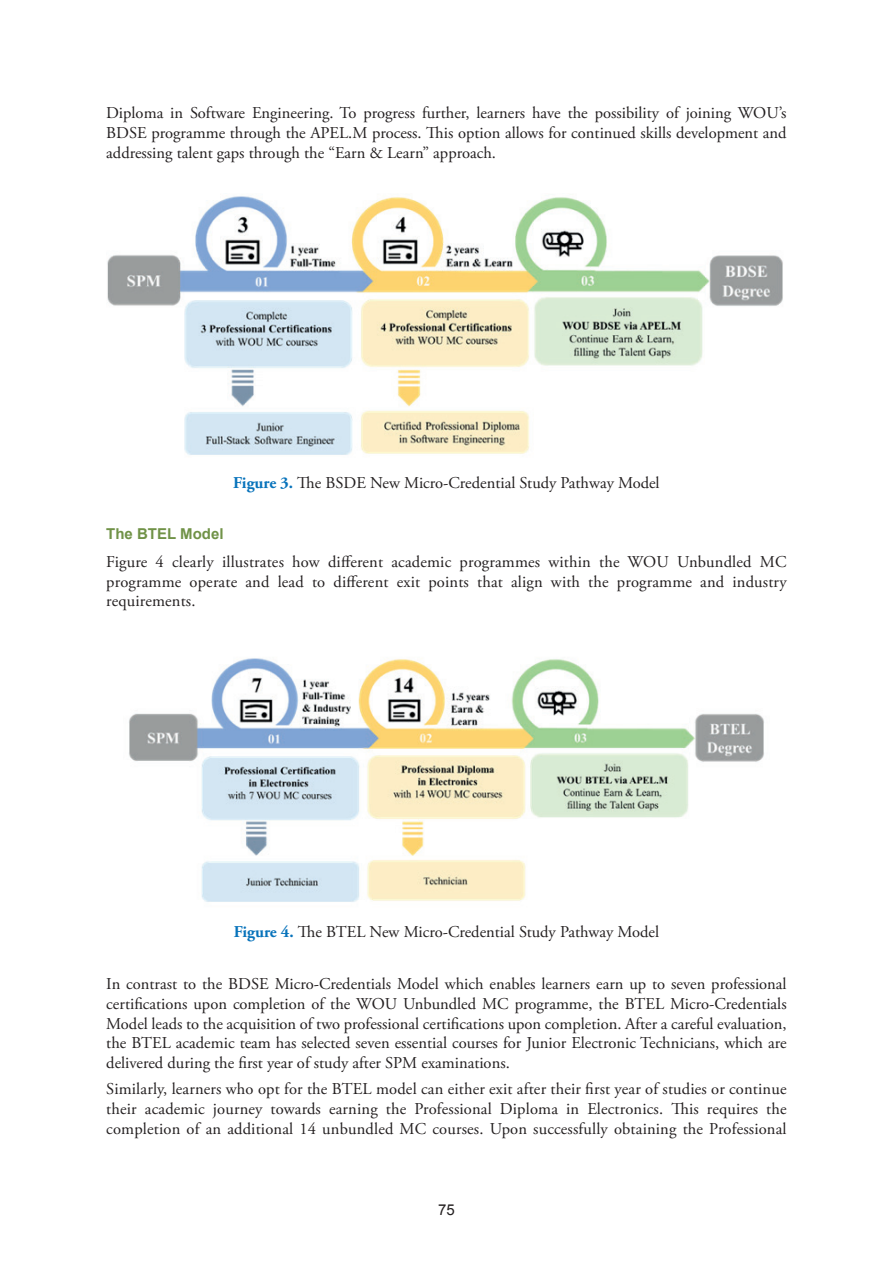
<style>
.page{position:relative;width:893px;height:1263px;background:#fff}
.page>*{position:absolute;margin:0;border:0;box-sizing:border-box;transform-origin:0 0}
.t1{font:16.5px/19.8px "Adobe Garamond Pro";color:#231f20;text-align:justify}
.t2{font:700 15px "Arial";color:#709247}
.t3{font:15px "Arial";color:#231f20}
.s1{font-weight:700;color:#0873bb}
</style>
<div class="page">
<img style="left:107px;top:196px;width:676px;height:259px">
<img style="left:129px;top:658px;width:635px;height:244px">
<p class="t1" style="left:106px;top:104px;width:682px">Diploma in Software Engineering. To progress further, learners have the possibility of joining WOU’s BDSE programme through the APEL.M process. This option allows for continued skills development and addressing talent gaps through the “Earn &amp; Learn” approach.</p>
<p class="t1" style="left:233px;top:473px;width:428px"><span class="s1">Figure 3.</span> The BSDE New Micro-Credential Study Pathway Model</p>
<p class="t2" style="left:106px;top:523px;width:119px">The BTEL Model</p>
<p class="t1" style="left:106px;top:552px;width:682px">Figure 4 clearly illustrates how different academic programmes within the WOU Unbundled MC programme operate and lead to different exit points that align with the programme and industry requirements.</p>
<p class="t1" style="left:234px;top:922px;width:427px"><span class="s1">Figure 4.</span> The BTEL New Micro-Credential Study Pathway Model</p>
<p class="t1" style="left:106px;top:974px;width:682px">In contrast to the BDSE Micro-Credentials Model which enables learners earn up to seven professional certifications upon completion of the WOU Unbundled MC programme, the BTEL Micro-Credentials Model leads to the acquisition of two professional certifications upon completion. After a careful evaluation, the BTEL academic team has selected seven essential courses for Junior Electronic Technicians, which are delivered during the first year of study after SPM examinations.</p>
<p class="t1" style="left:106px;top:1080px;width:682px">Similarly, learners who opt for the BTEL model can either exit after their first year of studies or continue their academic journey towards earning the Professional Diploma in Electronics. This requires the completion of an additional 14 unbundled MC courses. Upon successfully obtaining the Professional</p>
<p class="t3" style="left:438px;top:1199px;width:18px">75</p>
</div>
